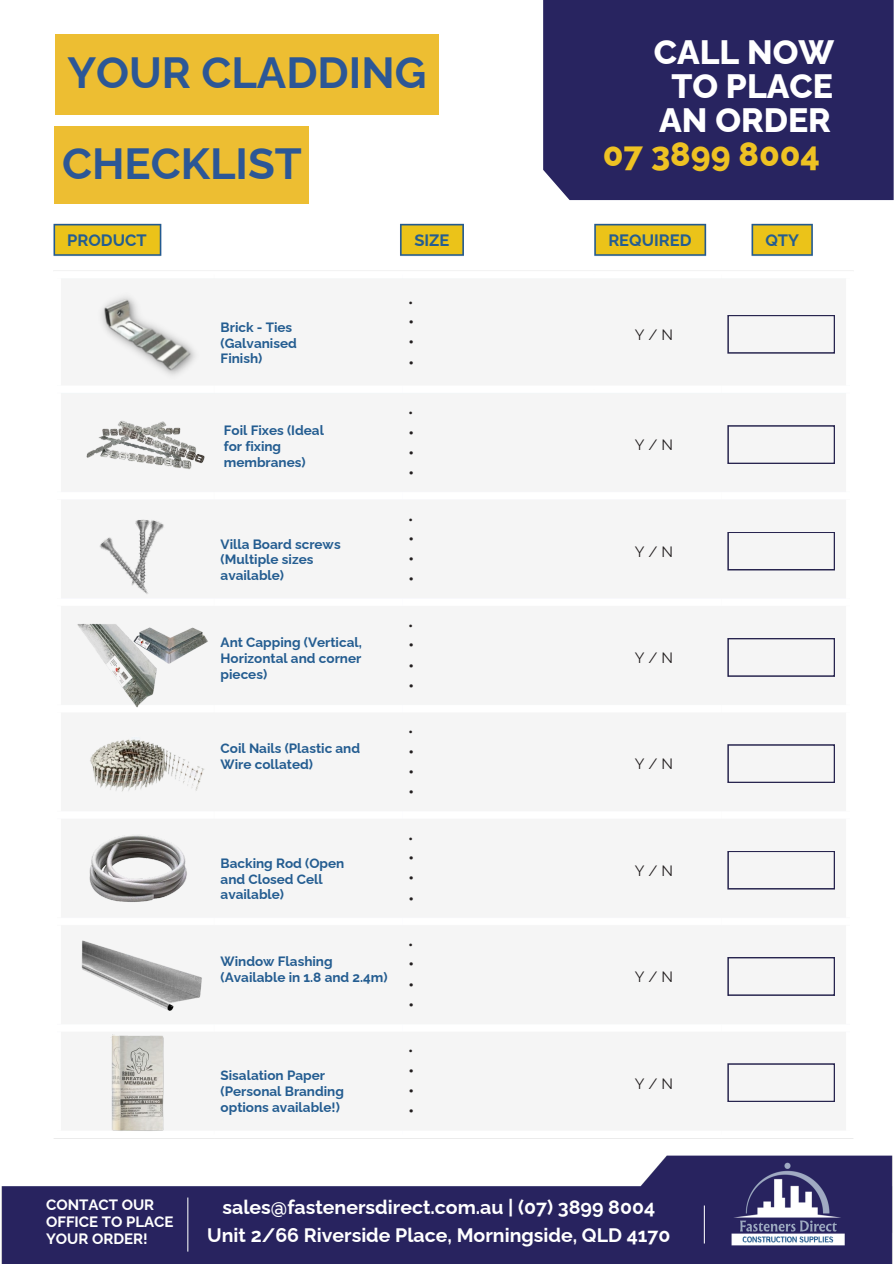
<style>
.page{position:relative;width:894px;height:1264px;background:#fff}
.page>*{position:absolute;margin:0;border:0;box-sizing:border-box;transform-origin:0 0}
.t1{font:700 43.65px "Raleway";color:#2c5796}
.t2{font:800 33.75px "Raleway";color:#fff}
.t3{font:800 33.75px "Raleway";color:#eec223}
.t4{font:700 19.5px/28.2px "Raleway";color:#fff;text-align:center}
.t5{font:18px/20.2px "Raleway";color:#231f20;text-align:justify}
.t6{font:700 16.5px "Raleway";color:#245d91}
.t7{font:700 15px/16.8px "Raleway";color:#fff}
.t8{font:15px "Raleway";color:#231f20}
.t9{font:700 13.5px/15.8px "Raleway";color:#245d91}
</style>
<div class="page">
<div style="left:543px;top:0;width:350px;height:200px;background:#282460"></div>
<img style="left:1px;top:1155px;width:892px;height:108px">
<img style="left:53px;top:223px;width:800px;height:916px">
<svg style="left:727px;top:315px;width:108px;height:38px"></svg>
<svg style="left:727px;top:425px;width:108px;height:39px"></svg>
<svg style="left:727px;top:531px;width:108px;height:39px"></svg>
<svg style="left:727px;top:638px;width:108px;height:39px"></svg>
<svg style="left:727px;top:744px;width:108px;height:39px"></svg>
<svg style="left:727px;top:850px;width:108px;height:39px"></svg>
<svg style="left:727px;top:956px;width:108px;height:39px"></svg>
<svg style="left:727px;top:1063px;width:108px;height:39px"></svg>
<div style="left:55px;top:34px;width:383px;height:80px;background:#edbe32"></div>
<div style="left:55px;top:126px;width:254px;height:78px;background:#edbe32"></div>
<img style="left:84px;top:283px;width:126px;height:102px">
<img style="left:84px;top:385px;width:122px;height:122px">
<div style="left:94px;top:503px;width:102px;height:102px;background:#f5f5f5"></div>
<img style="left:72px;top:512px;width:109px;height:109px">
<img style="left:72px;top:623px;width:90px;height:90px">
<img style="left:131px;top:605px;width:80px;height:80px">
<img style="left:80px;top:698px;width:134px;height:134px">
<img style="left:84px;top:817px;width:106px;height:94px">
<img style="left:77px;top:911px;width:131px;height:131px">
<img style="left:86px;top:1031px;width:103px;height:103px">
<h2 class="t1" style="left:67px;top:47px;width:360px">YOUR CLADDING</h2>
<h2 class="t1" style="left:62px;top:138px;width:241px">CHECKLIST</h2>
<p class="t2" style="left:653px;top:32px;width:182px">CALL NOW</p>
<p class="t2" style="left:671px;top:66px;width:163px">TO PLACE</p>
<p class="t2" style="left:659px;top:100px;width:173px">AN ORDER</p>
<p class="t3" style="left:602px;top:134px;width:219px">07 3899 8004</p>
<h5 class="t6" style="left:67px;top:231px;width:81px">PRODUCT</h5>
<p class="t7" style="left:46px;top:1195px;width:129px">CONTACT OUR<br>OFFICE TO PLACE<br>YOUR ORDER!</p>
<p class="t9" style="left:220px;top:319px;width:78px">Brick - Ties (Galvanised<br>Finish)</p>
<p class="t9" style="left:224px;top:422px;width:102px">Foil Fixes (Ideal for fixing membranes)</p>
<p class="t9" style="left:220px;top:536px;width:121px">Villa Board screws (Multiple sizes available)</p>
<p class="t9" style="left:220px;top:634px;width:143px;text-align:justify">Ant Capping (Vertical, Horizontal and corner pieces)</p>
<p class="t9" style="left:220px;top:740px;width:141px">Coil Nails (Plastic and<br>Wire collated)</p>
<p class="t9" style="left:220px;top:855px;width:125px">Backing Rod (Open and Closed Cell available)</p>
<p class="t9" style="left:220px;top:953px;width:168px">Window Flashing (Available in 1.8 and 2.4m)</p>
<p class="t9" style="left:220px;top:1067px;width:125px">Sisalation Paper (Personal Branding options available!)</p>
<p class="t6" style="left:414px;top:231px;width:37px">SIZE</p>
<p class="t6" style="left:608px;top:231px;width:85px">REQUIRED</p>
<p class="t6" style="left:765px;top:231px;width:35px">QTY</p>
<p class="t8" style="left:408px;top:294px;width:7px">•</p>
<p class="t5" style="left:408px;top:311px;width:8px">• • •</p>
<p class="t8" style="left:408px;top:404px;width:7px">•</p>
<p class="t5" style="left:408px;top:422px;width:8px">• • •</p>
<p class="t8" style="left:408px;top:510px;width:7px">•</p>
<h5 class="t5" style="left:408px;top:528px;width:8px">• • •</h5>
<h5 class="t8" style="left:408px;top:617px;width:7px">•</h5>
<h6 class="t5" style="left:408px;top:635px;width:8px">• • •</h6>
<h6 class="t8" style="left:408px;top:723px;width:7px">•</h6>
<h6 class="t5" style="left:408px;top:741px;width:8px">• • •</h6>
<h6 class="t8" style="left:408px;top:829px;width:7px">•</h6>
<h6 class="t5" style="left:408px;top:847px;width:8px">• • •</h6>
<h6 class="t8" style="left:408px;top:936px;width:7px">•</h6>
<h6 class="t5" style="left:408px;top:953px;width:8px">• • •</h6>
<h6 class="t8" style="left:408px;top:1042px;width:7px">•</h6>
<p class="t5" style="left:408px;top:1060px;width:8px">• • •</p>
<p class="t8" style="left:634px;top:326px;width:40px">Y/N</p>
<p class="t8" style="left:634px;top:436px;width:40px">Y/N</p>
<p class="t8" style="left:634px;top:542px;width:40px">Y/N</p>
<p class="t8" style="left:634px;top:649px;width:40px">Y/N</p>
<p class="t8" style="left:634px;top:755px;width:40px">Y/N</p>
<p class="t8" style="left:634px;top:861px;width:40px">Y/N</p>
<p class="t8" style="left:634px;top:968px;width:40px">Y/N</p>
<p class="t8" style="left:634px;top:1074px;width:40px">Y/N</p>
<p class="t4" style="left:207px;top:1192px;width:464px">sales@fastenersdirect.com.au | (07) 3899 8004<br>Unit 2/66 Riverside Place, Morningside, QLD 4170</p>
</div>
